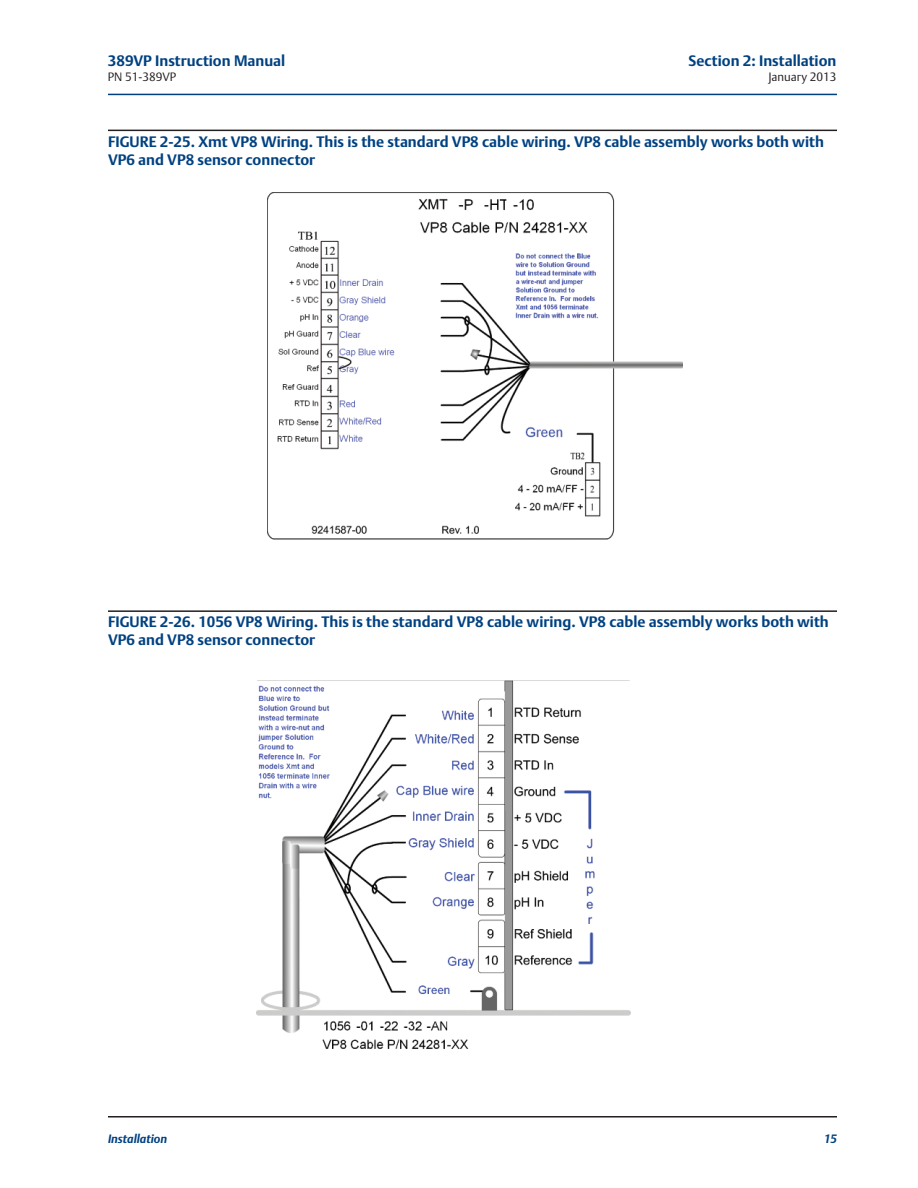
<style>
.page{position:relative;width:918px;height:1188px;background:#fff}
.page>*{position:absolute;margin:0;border:0;box-sizing:border-box;transform-origin:0 0}
.t1{font:700 15px/18px "DTL Argo T";color:#014181}
.t2{font:12px "DTL Argo T Light";color:#231f20}
.t3{font:italic 700 12px "DTL Argo T";color:#014181}
</style>
<div class="page">
<hr style="left:108px;top:94px;width:729px;height:1px;background:#014181">
<hr style="left:108px;top:1116px;width:729px;height:2px;background:#231f20">
<img style="left:267px;top:192px;width:415px;height:348px">
<img style="left:257px;top:681px;width:373px;height:368px">
<hr style="left:108px;top:130px;width:729px;height:1px;background:#231f20">
<hr style="left:108px;top:610px;width:729px;height:2px;background:#231f20">
<p class="t1" style="left:108px;top:51px;width:179px">389VP Instruction Manual</p>
<p class="t1" style="left:689px;top:51px;width:149px">Section 2: Installation</p>
<p class="t2" style="left:108px;top:69px;width:70px">PN 51-389VP</p>
<p class="t2" style="left:769px;top:69px;width:69px">January 2013</p>
<p class="t1" style="left:108px;top:132px;width:717px">FIGURE 2-25. Xmt VP8 Wiring. This is the standard VP8 cable wiring. VP8 cable assembly works both with<br>VP6 and VP8 sensor connector</p>
<p class="t1" style="left:108px;top:613px;width:722px">FIGURE 2-26. 1056 VP8 Wiring. This is the standard VP8 cable wiring. VP8 cable assembly works both with<br>VP6 and VP8 sensor connector</p>
<p class="t3" style="left:108px;top:1132px;width:61px">Installation</p>
<p class="t3" style="left:824px;top:1132px;width:14px">15</p>
</div>
